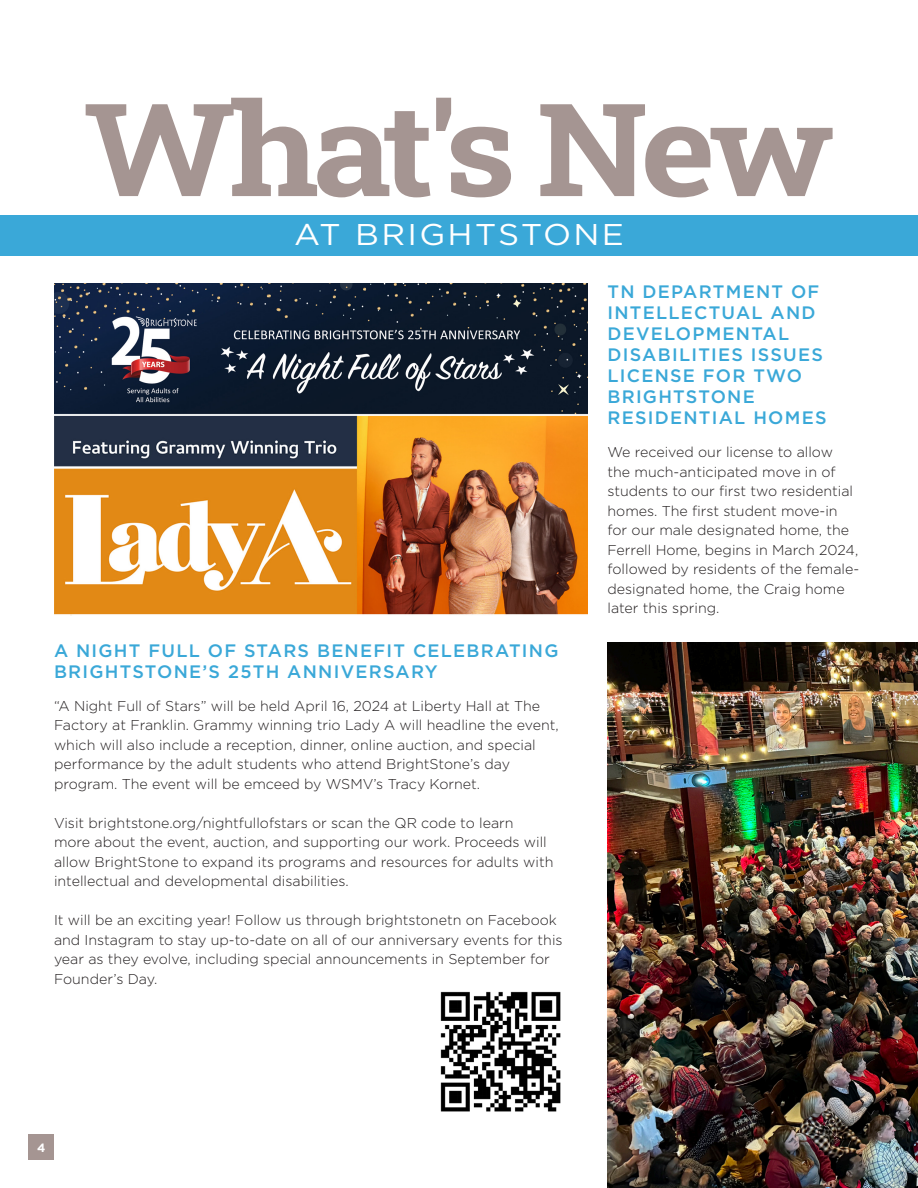
<style>
.page{position:relative;width:918px;height:1188px;background:#fff}
.page>*{position:absolute;margin:0;border:0;box-sizing:border-box;transform-origin:0 0}
.t1{font:129.15px "Roboto Slab";letter-spacing:-.05em;color:#a59592;scale:1.1 1}
.t2{font:30px "Gotham";letter-spacing:.07em;color:#fff;scale:1.1 1}
.t3{font:500 18px/21px "Gotham";letter-spacing:.07em;color:#3aa8d8}
.t4{font:300 14.25px/19.5px "Gotham";color:#231f20}
.t5{font:700 12px "Gotham";color:#fff}
</style>
<div class="page">
<div style="left:28px;top:1134px;width:26px;height:26px;background:#a59592"></div>
<div style="left:0;top:215px;width:918px;height:41px;background:#3aa8d8"></div>
<img style="left:54px;top:284px;width:533px;height:331px">
<img style="left:608px;top:642px;width:310px;height:546px">
<img style="left:440px;top:991px;width:121px;height:121px">
<p class="t1" style="left:83px;top:61px;width:685px">What's New</p>
<p class="t2" style="left:294px;top:215px;width:301px">AT BRIGHTSTONE</p>
<p class="t3" style="left:54px;top:640px;width:506px">A NIGHT FULL OF STARS BENEFIT CELEBRATING<br>BRIGHTSTONE’S 25TH ANNIVERSARY</p>
<p class="t4" style="left:54px;top:695px;width:506px">“A Night Full of Stars” will be held April 16, 2024 at Liberty Hall at The Factory at Franklin. Grammy winning trio Lady A will headline the event, which will also include a reception, dinner, online auction, and special performance by the adult students who attend BrightStone’s day program. The event will be emceed by WSMV’s Tracy Kornet.</p>
<p class="t4" style="left:54px;top:812px;width:501px">Visit brightstone.org/nightfullofstars or scan the QR code to learn more about the event, auction, and supporting our work. Proceeds will allow BrightStone to expand its programs and resources for adults with intellectual and developmental disabilities.</p>
<p class="t4" style="left:54px;top:910px;width:510px">It will be an exciting year! Follow us through brightstonetn on Facebook and Instagram to stay up-to-date on all of our anniversary events for this year as they evolve, including special announcements in September for Founder’s Day.</p>
<p class="t3" style="left:608px;top:281px;width:221px">TN DEPARTMENT OF<br>INTELLECTUAL AND<br>DEVELOPMENTAL<br>DISABILITIES ISSUES<br>LICENSE FOR TWO<br>BRIGHTSTONE<br>RESIDENTIAL HOMES</p>
<p class="t4" style="left:608px;top:442px;width:253px">We received our license to allow the much-anticipated move in of students to our first two residential homes. The first student move-in for our male designated home, the<br>Ferrell Home, begins in March 2024, followed by residents of the female&shy;designated home, the Craig home later this spring.</p>
<p class="t5" style="left:37px;top:1139px;width:10px">4</p>
</div>
